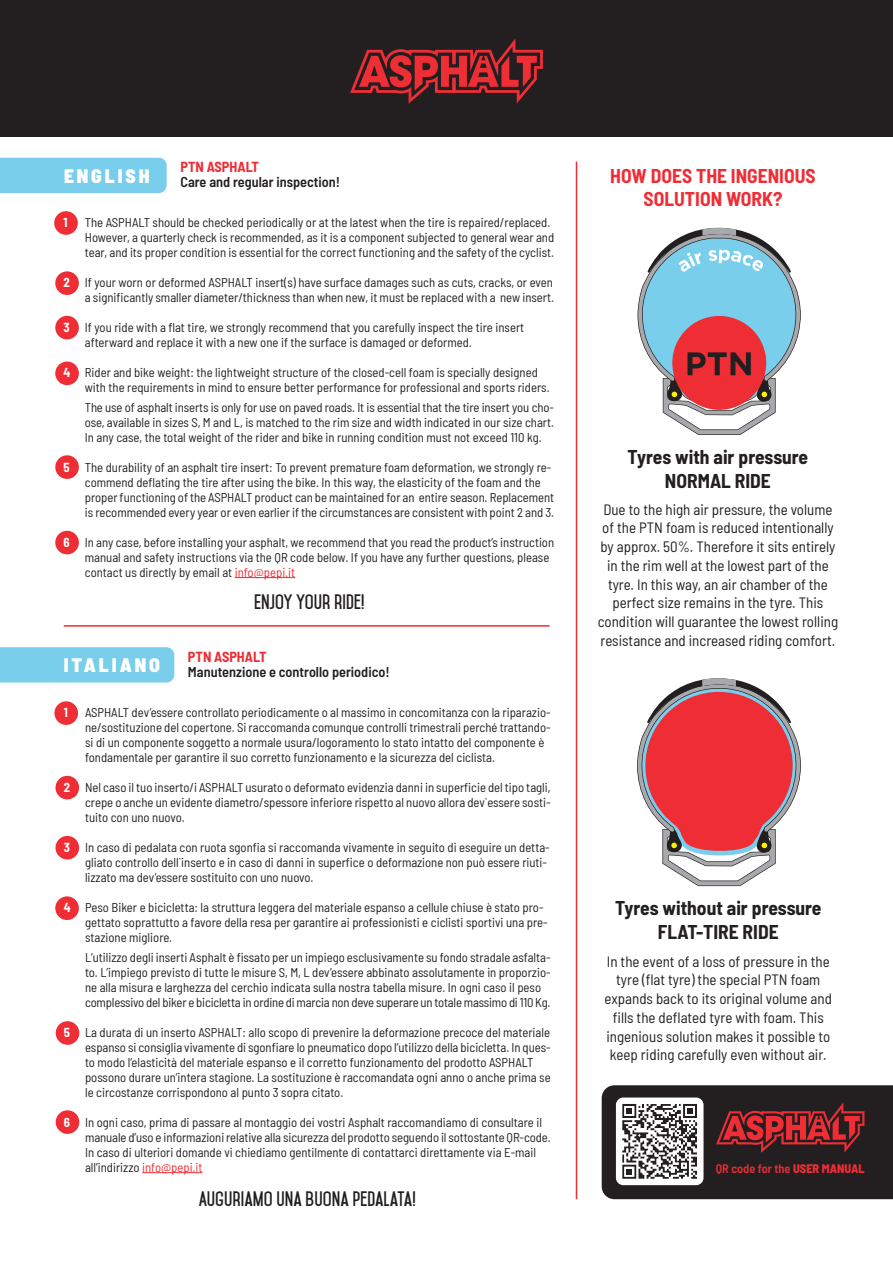
<style>
.page{position:relative;width:893px;height:1263px;background:#fff}
.page>*{position:absolute;margin:0;border:0;box-sizing:border-box;transform-origin:0 0}
.t1{font:700 semi-condensed 19.5px "Barlow";color:#231f20}
.t2{font:700 semi-condensed 19.5px/22.5px "Barlow";color:#ee2d35;text-align:center}
.t3{font:900 semi-condensed 19.5px "Barlow";letter-spacing:.15em;color:#fff}
.t4{font:700 18px "Mohave";color:#231f20}
.t5{font:semi-condensed 15px/18.8px "Barlow";color:#231f20;text-align:center}
.t6{font:600 semi-condensed 14.25px "Barlow";color:#231f20}
.t7{font:700 semi-condensed 14.25px "Barlow";color:#ee2d35}
.t8{font:semi-condensed 12.75px/15px "Barlow";color:#231f20}
.t9{font:700 semi-condensed 12.75px "Barlow";color:#fff}
.t10{font:600 semi-condensed 12.3px "Barlow";color:#ee2d35}
.s1{font-weight:700;color:#fff}
.s2{color:#ee2d35}
.s3{font-weight:800}
</style>
<div class="page">
<div style="left:0;top:158px;width:167px;height:35px;background:#79ceec"></div>
<svg style="left:637px;top:678px;width:164px;height:208px"></svg>
<div style="left:0;top:0;width:893px;height:136px;background:#231f20"></div>
<svg style="left:350px;top:38px;width:193px;height:66px"></svg>
<hr style="left:576px;top:162px;width:1px;height:1037px;background:#ee2d35">
<svg style="left:637px;top:228px;width:164px;height:207px"></svg>
<svg style="left:602px;top:1085px;width:291px;height:114px"></svg>
<div style="left:54px;top:211px;width:24px;height:24px;background:#ee2d35;border-radius:50%"></div>
<div style="left:55px;top:271px;width:24px;height:24px;background:#ee2d35;border-radius:50%"></div>
<div style="left:55px;top:316px;width:24px;height:23px;background:#ee2d35;border-radius:50%"></div>
<div style="left:55px;top:361px;width:24px;height:24px;background:#ee2d35;border-radius:50%"></div>
<div style="left:55px;top:455px;width:24px;height:24px;background:#ee2d35;border-radius:50%"></div>
<div style="left:55px;top:531px;width:24px;height:23px;background:#ee2d35;border-radius:50%"></div>
<hr style="left:235px;top:577px;width:60px;height:1px;background:#ee2d35">
<hr style="left:64px;top:625px;width:486px;height:2px;background:#ee2d35">
<div style="left:54px;top:701px;width:24px;height:24px;background:#ee2d35;border-radius:50%"></div>
<div style="left:55px;top:776px;width:24px;height:23px;background:#ee2d35;border-radius:50%"></div>
<div style="left:55px;top:836px;width:24px;height:23px;background:#ee2d35;border-radius:50%"></div>
<div style="left:55px;top:896px;width:24px;height:24px;background:#ee2d35;border-radius:50%"></div>
<div style="left:56px;top:1021px;width:23px;height:24px;background:#ee2d35;border-radius:50%"></div>
<div style="left:56px;top:1110px;width:23px;height:24px;background:#ee2d35;border-radius:50%"></div>
<hr style="left:142px;top:1172px;width:61px;height:1px;background:#ee2d35">
<div style="left:0;top:647px;width:174px;height:35px;background:#79ceec"></div>
<p class="t3" style="left:64px;top:161px;width:87px">ENGLISH</p>
<p class="t7" style="left:180px;top:157px;width:80px">PTN ASPHALT</p>
<p class="t6" style="left:180px;top:172px;width:161px">Care and regular inspection!</p>
<p class="t9" style="left:64px;top:213px;width:6px">1</p>
<p class="t8" style="left:85px;top:214px;width:471px">The ASPHALT should be checked periodically or at the latest when the tire is repaired/replaced.<br>However, a quarterly check is recommended, as it is a component subjected to general wear and</p>
<p class="t8" style="left:85px;top:244px;width:471px">tear, and its proper condition is essential for the correct functioning and the safety of the cyclist.</p>
<p class="t8" style="left:64px;top:274px;width:491px"><span class="s1">2</span> If your worn or deformed ASPHALT insert(s) have surface damages such as cuts, cracks, or even</p>
<p class="t8" style="left:85px;top:289px;width:471px">a significantly smaller diameter/thickness than when new, it must be replaced with a new insert.</p>
<p class="t8" style="left:85px;top:319px;width:441px;text-indent:-21px"><span class="s1">3</span> If you ride with a flat tire, we strongly recommend that you carefully inspect the tire insert afterward and replace it with a new one if the surface is damaged or deformed.</p>
<p class="t8" style="left:64px;top:364px;width:476px"><span class="s1">4</span> Rider and bike weight: the lightweight structure of the closed-cell foam is specially designed</p>
<p class="t8" style="left:85px;top:379px;width:466px">with the requirements in mind to ensure better performance for professional and sports riders.</p>
<p class="t8" style="left:85px;top:399px;width:471px">The use of asphalt inserts is only for use on paved roads. It is essential that the tire insert you cho-</p>
<p class="t8" style="left:85px;top:414px;width:471px">ose, available in sizes S, M and L, is matched to the rim size and width indicated in our size chart.</p>
<p class="t8" style="left:85px;top:429px;width:458px">In any case, the total weight of the rider and bike in running condition must not exceed 110 kg.</p>
<p class="t8" style="left:64px;top:459px;width:489px"><span class="s1">5</span> The durability of an asphalt tire insert: To prevent premature foam deformation, we strongly re-</p>
<p class="t8" style="left:85px;top:474px;width:457px">commend deflating the tire after using the bike. In this way, the elasticity of the foam and the</p>
<p class="t8" style="left:85px;top:489px;width:471px">proper functioning of the ASPHALT product can be maintained for an entire season. Replacement</p>
<p class="t8" style="left:85px;top:504px;width:471px">is recommended every year or even earlier if the circumstances are consistent with point 2 and 3.</p>
<p class="t8" style="left:64px;top:534px;width:492px"><span class="s1">6</span> In any case, before installing your asphalt, we recommend that you read the product’s instruction</p>
<p class="t8" style="left:85px;top:549px;width:466px">manual and safety instructions via the QR code below. If you have any further questions, please</p>
<p class="t8" style="left:85px;top:564px;width:212px">contact us directly by email at <span class="s2">info@pepi.it</span></p>
<p class="t3" style="left:64px;top:651px;width:98px">ITALIANO</p>
<p class="t4" style="left:254px;top:591px;width:112px">ENJOY YOUR RIDE!</p>
<p class="t7" style="left:188px;top:646px;width:80px">PTN ASPHALT</p>
<p class="t6" style="left:188px;top:661px;width:203px">Manutenzione e controllo periodico!</p>
<p class="t9" style="left:64px;top:703px;width:6px">1</p>
<p class="t8" style="left:85px;top:704px;width:467px">ASPHALT dev’essere controllato periodicamente o al massimo in concomitanza con la riparazio-</p>
<p class="t8" style="left:85px;top:719px;width:467px">ne/sostituzione del copertone. Si raccomanda comunque controlli trimestrali perché trattando-</p>
<p class="t8" style="left:85px;top:734px;width:461px">si di un componente soggetto a normale usura/logoramento lo stato intatto del componente è</p>
<p class="t8" style="left:85px;top:749px;width:411px">fondamentale per garantire il suo corretto funzionamento e la sicurezza del ciclista.</p>
<p class="t8" style="left:64px;top:779px;width:488px"><span class="s1">2</span> Nel caso il tuo inserto/i ASPHALT usurato o deformato evidenzia danni in superficie del tipo tagli,</p>
<p class="t8" style="left:85px;top:794px;width:467px">crepe o anche un evidente diametro/spessore inferiore rispetto al nuovo allora dev`essere sosti-</p>
<p class="t8" style="left:85px;top:809px;width:101px">tuito con uno nuovo.</p>
<p class="t8" style="left:64px;top:839px;width:487px"><span class="s1">3</span> In caso di pedalata con ruota sgonfia si raccomanda vivamente in seguito di eseguire un detta-</p>
<p class="t8" style="left:85px;top:854px;width:463px">gliato controllo dell`inserto e in caso di danni in superfice o deformazione non può essere riuti-</p>
<p class="t8" style="left:85px;top:869px;width:230px">lizzato ma dev’essere sostituito con uno nuovo.</p>
<p class="t8" style="left:64px;top:899px;width:481px"><span class="s1">4</span> Peso Biker e bicicletta: la struttura leggera del materiale espanso a cellule chiuse è stato pro-</p>
<p class="t8" style="left:85px;top:914px;width:464px">gettato soprattutto a favore della resa per garantire ai professionisti e ciclisti sportivi una pre-</p>
<p class="t8" style="left:85px;top:929px;width:89px">stazione migliore.</p>
<p class="t8" style="left:85px;top:949px;width:467px">L’utilizzo degli inserti Asphalt è fissato per un impiego esclusivamente su fondo stradale asfalta-</p>
<p class="t8" style="left:85px;top:964px;width:467px">to. L’impiego previsto di tutte le misure S, M, L dev’essere abbinato assolutamente in proporzio-</p>
<p class="t8" style="left:85px;top:979px;width:458px">ne alla misura e larghezza del cerchio indicata sulla nostra tabella misure. In ogni caso il peso</p>
<p class="t8" style="left:85px;top:994px;width:467px">complessivo del biker e bicicletta in ordine di marcia non deve superare un totale massimo di 110 Kg.</p>
<p class="t8" style="left:64px;top:1024px;width:488px"><span class="s1">5</span> La durata di un inserto ASPHALT: allo scopo di prevenire la deformazione precoce del materiale</p>
<p class="t8" style="left:85px;top:1039px;width:467px">espanso si consiglia vivamente di sgonfiare lo pneumatico dopo l’utilizzo della bicicletta. In ques-</p>
<p class="t8" style="left:85px;top:1054px;width:450px">to modo l’elasticità del materiale espanso e il corretto funzionamento del prodotto ASPHALT</p>
<p class="t8" style="left:85px;top:1069px;width:467px">possono durare un’intera stagione. La sostituzione è raccomandata ogni anno o anche prima se</p>
<p class="t8" style="left:85px;top:1084px;width:260px">le circostanze corrispondono al punto 3 sopra citato.</p>
<p class="t8" style="left:64px;top:1114px;width:480px"><span class="s1">6</span> In ogni caso, prima di passare al montaggio dei vostri Asphalt raccomandiamo di consultare il</p>
<p class="t8" style="left:85px;top:1129px;width:467px">manuale d’uso e informazioni relative alla sicurezza del prodotto seguendo il sottostante QR-code.</p>
<p class="t8" style="left:85px;top:1144px;width:452px">In caso di ulteriori domande vi chiediamo gentilmente di contattarci direttamente via E-mail</p>
<p class="t8" style="left:85px;top:1159px;width:119px">all’indirizzo <span class="s2">info@pepi.it</span></p>
<p class="t4" style="left:199px;top:1187px;width:219px">AUGURIAMO UNA BUONA PEDALATA!</p>
<p class="t2" style="left:610px;top:164px;width:207px">HOW DOES THE INGENIOUS<br>SOLUTION WORK?</p>
<p class="t1" style="left:628px;top:442px;width:182px">Tyres with air pressure</p>
<p class="t1" style="left:665px;top:466px;width:107px">NORMAL RIDE</p>
<p class="t5" style="left:598px;top:499px;width:242px">Due to the high air pressure, the volume of the PTN foam is reduced intentionally by approx. 50%. Therefore it sits entirely in the rim well at the lowest part of the tyre. In this way, an air chamber of the perfect size remains in the tyre. This condition will guarantee the lowest rolling resistance and increased riding comfort.</p>
<p class="t1" style="left:615px;top:894px;width:208px">Tyres without air pressure</p>
<p class="t1" style="left:658px;top:918px;width:122px">FLAT-TIRE RIDE</p>
<p class="t5" style="left:605px;top:951px;width:229px">In the event of a loss of pressure in the tyre (flat tyre) the special PTN foam expands back to its original volume and fills the deflated tyre with foam. This ingenious solution makes it possible to keep riding carefully even without air.</p>
<p class="t10" style="left:716px;top:1160px;width:150px">QR code for the <span class="s3">USER MANUAL</span></p>
</div>
